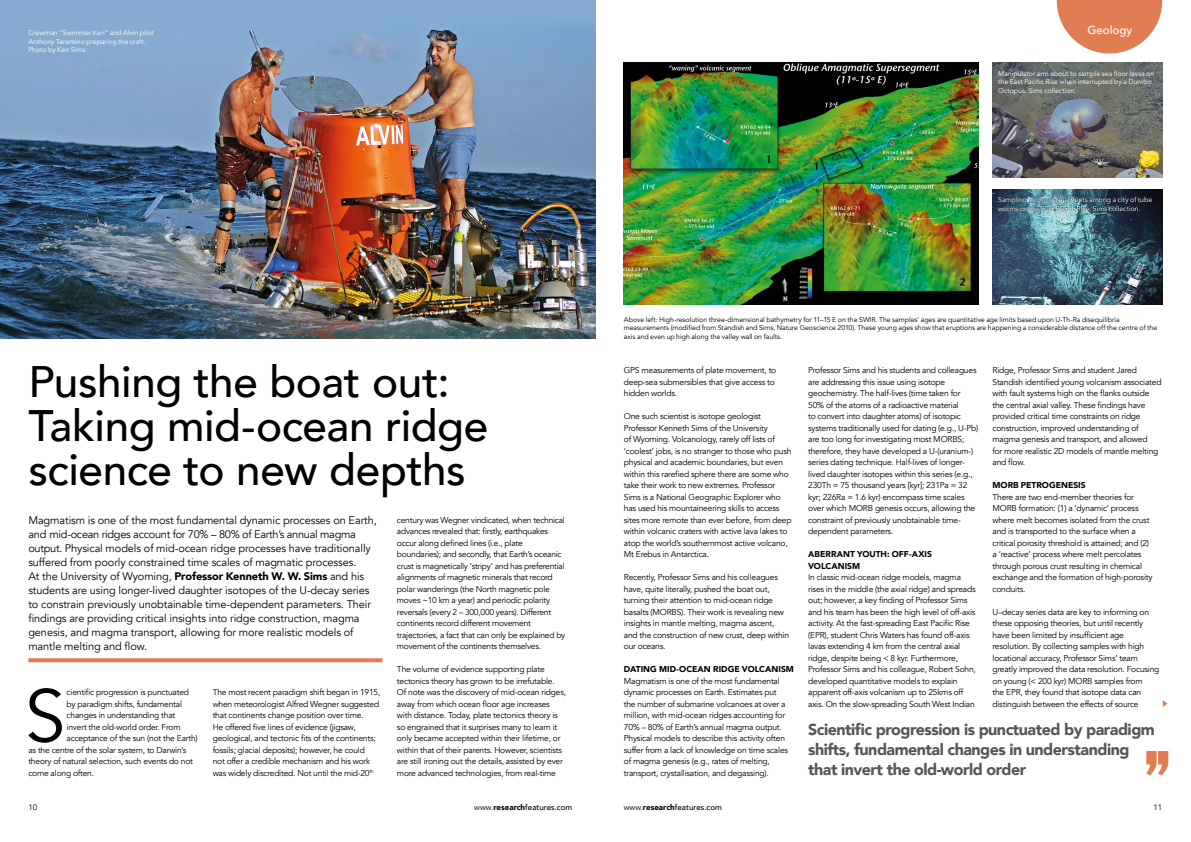
<style>
.page{position:relative;width:1191px;height:842px;background:#fff}
.page>*{position:absolute;margin:0;border:0;box-sizing:border-box;transform-origin:0 0}
.t1{font:73.5px "Avenir";color:#000}
.t2{font:500 44px/44px "Avenir";letter-spacing:-.01em;color:#000}
.t3{font:900 16px/20px "Avenir";letter-spacing:-.03em;color:#575756}
.t4{font:500 11.6px "Avenir";color:#fff}
.t5{font:11px/14px "Avenir";letter-spacing:-.01em;color:#000}
.t6{font:8.5px/11.5px "Avenir";letter-spacing:-.025em;color:#000}
.t7{font:900 8.5px/11.5px "Avenir";letter-spacing:.005em;color:#000}
.t8{font:500 8px "Avenir";color:#000}
.t9{font:8px "Avenir";color:#000}
.t10{font:7px/8.5px "Avenir";letter-spacing:-.005em;color:#000}
.t11{font:7px/8.5px "Avenir";letter-spacing:-.005em;color:#fff}
.s1{font-weight:900}
.s2{font-weight:400}
</style>
<div class="page">
<svg style="left:1146px;top:751px;width:22px;height:24px"></svg>
<svg style="left:28px;top:658px;width:354px;height:4px"></svg>
<svg style="left:1056px;top:0;width:106px;height:54px"></svg>
<img style="left:624px;top:63px;width:354px;height:241px">
<img style="left:0;top:0;width:595px;height:339px">
<img style="left:992px;top:189px;width:170px;height:115px">
<img style="left:992px;top:63px;width:170px;height:115px">
<svg style="left:998px;top:197px;width:154px;height:14px;background:#33505d"></svg>
<svg style="left:1162px;top:700px;width:5px;height:7px"></svg>
<p class="t11" style="left:28px;top:29px;width:127px">Crewman “Swimmer Ken” and Alvin pilot<br>Anthony Tarantino preparing the craft.<br>Photo by Ken Sims.</p>
<h2 class="t2" style="left:28px;top:358px;width:461px">Pushing the boat out:<br>Taking mid-ocean ridge science to new depths</h2>
<p class="t5" style="left:28px;top:513px;width:350px">Magmatism is one of the most fundamental dynamic processes on Earth, and mid-ocean ridges account for 70% – 80% of Earth’s annual magma output. Physical models of mid-ocean ridge processes have traditionally suffered from poorly constrained time scales of magmatic processes.<br>At the University of Wyoming, <span class="s1">Professor Kenneth W. W. Sims</span> and his students are using longer-lived daughter isotopes of the U-decay series to constrain previously unobtainable time-dependent parameters. Their findings are providing critical insights into ridge construction, magma genesis, and magma transport, allowing for more realistic models of mantle melting and flow.</p>
<h1 class="t1" style="left:25px;top:672px;width:42px">S</h1>
<p class="t6" style="left:67px;top:687px;width:124px">cientific progression is punctuated</p>
<p class="t6" style="left:67px;top:698px;width:117px">by paradigm shifts, fundamental</p>
<p class="t6" style="left:67px;top:710px;width:110px">changes in understanding that</p>
<p class="t6" style="left:67px;top:721px;width:115px">invert the old-world order. From</p>
<p class="t6" style="left:67px;top:733px;width:133px">acceptance of the sun (not the Earth)</p>
<p class="t6" style="left:28px;top:744px;width:159px">as the centre of the solar system, to Darwin’s</p>
<p class="t6" style="left:28px;top:756px;width:166px">theory of natural selection, such events do not</p>
<p class="t6" style="left:28px;top:767px;width:67px">come along often.</p>
<p class="t6" style="left:213px;top:687px;width:169px">The most recent paradigm shift began in 1915, when meteorologist Alfred Wegner suggested that continents change position over time.<br>He offered five lines of evidence (jigsaw, geological, and tectonic fits of the continents; fossils; glacial deposits); however, he could<br>not offer a credible mechanism and his work was widely discredited. Not until the mid-20<sup>th</sup></p>
<p class="t6" style="left:397px;top:514px;width:170px">century was Wegner vindicated, when technical advances revealed that: firstly, earthquakes occur along defined lines (i.e., plate boundaries); and secondly, that Earth’s oceanic crust is magnetically ‘stripy’ and has preferential alignments of magnetic minerals that record polar wanderings (the North magnetic pole moves ~10 km a year) and periodic polarity reversals (every 2 – 300,000 years). Different continents record different movement trajectories, a fact that can only be explained by movement of the continents themselves.</p>
<p class="t6" style="left:397px;top:664px;width:171px">The volume of evidence supporting plate tectonics theory has grown to be irrefutable.<br>Of note was the discovery of mid-ocean ridges, away from which ocean floor age increases with distance. Today, plate tectonics theory is so engrained that it surprises many to learn it only became accepted within their lifetime, or within that of their parents. However, scientists are still ironing out the details, assisted by ever more advanced technologies, from real-time</p>
<h3 class="t4" style="left:1087px;top:20px;width:46px">Geology</h3>
<p class="t11" style="left:998px;top:69px;width:158px">Manipulator arm about to sample sea floor lavas on the East Pacific Rise when interrupted by a Dumbo<br>Octopus. Sims collection.</p>
<p class="t11" style="left:998px;top:195px;width:156px">Sampling hydrothermal vents among a city of tube worms on the East Pacific Rise. Sims collection.</p>
<p class="t10" style="left:624px;top:315px;width:535px">Above left: High-resolution three-dimensional bathymetry for 11–15 E on the SWIR. The samples’ ages are quantitative age limits based upon U-Th-Ra disequilibria measurements (modified from Standish and Sims, Nature Geoscience 2010). These young ages show that eruptions are happening a considerable distance off the centre of the axis and even up high along the valley wall on faults.</p>
<p class="t6" style="left:624px;top:365px;width:154px">GPS measurements of plate movement, to deep-sea submersibles that give access to hidden worlds.</p>
<p class="t6" style="left:624px;top:411px;width:169px">One such scientist is isotope geologist Professor Kenneth Sims of the University<br>of Wyoming. Volcanology, rarely off lists of ‘coolest’ jobs, is no stranger to those who push physical and academic boundaries, but even within this rarefied sphere there are some who take their work to new extremes. Professor Sims is a National Geographic Explorer who has used his mountaineering skills to access sites more remote than ever before, from deep within volcanic craters with active lava lakes to atop the world’s southernmost active volcano, Mt Erebus in Antarctica.</p>
<p class="t6" style="left:624px;top:572px;width:167px">Recently, Professor Sims and his colleagues have, quite literally, pushed the boat out, turning their attention to mid-ocean ridge basalts (MORBS). Their work is revealing new insights in mantle melting, magma ascent, and the construction of new crust, deep within our oceans.</p>
<p class="t7" style="left:624px;top:663px;width:172px">DATING MID-OCEAN RIDGE VOLCANISM</p>
<p class="t6" style="left:624px;top:675px;width:166px">Magmatism is one of the most fundamental dynamic processes on Earth. Estimates put the number of submarine volcanoes at over a million, with mid-ocean ridges accounting for 70% – 80% of Earth’s annual magma output.<br>Physical models to describe this activity often suffer from a lack of knowledge on time scales of magma genesis (e.g., rates of melting, transport, crystallisation, and degassing).</p>
<p class="t6" style="left:808px;top:365px;width:172px">Professor Sims and his students and colleagues are addressing this issue using isotope geochemistry. The half-lives (time taken for 50% of the atoms of a radioactive material<br>to convert into daughter atoms) of isotopic systems traditionally used for dating (e.g., U-Pb) are too long for investigating most MORBS; therefore, they have developed a U-(uranium-) series dating technique. Half-lives of longer&shy;lived daughter isotopes within this series (e.g., 230Th = 75 thousand years [kyr]; 231Pa = 32 kyr; 226Ra = 1.6 kyr) encompass time scales over which MORB genesis occurs, allowing the constraint of previously unobtainable time&shy;dependent parameters.</p>
<p class="t7" style="left:808px;top:548px;width:125px">ABERRANT YOUTH: OFF-AXIS<br>VOLCANISM</p>
<p class="t6" style="left:808px;top:572px;width:169px">In classic mid-ocean ridge models, magma rises in the middle (the axial ridge) and spreads out; however, a key finding of Professor Sims and his team has been the high level of off-axis activity. At the fast-spreading East Pacific Rise (EPR), student Chris Waters has found off-axis lavas extending 4 km from the central axial ridge, despite being &lt; 8 kyr. Furthermore, Professor Sims and his colleague, Robert Sohn, developed quantitative models to explain apparent off-axis volcanism up to 25kms off axis. On the slow-spreading South West Indian</p>
<p class="t6" style="left:992px;top:365px;width:171px">Ridge, Professor Sims and student Jared Standish identified young volcanism associated with fault systems high on the flanks outside the central axial valley. These findings have provided critical time constraints on ridge construction, improved understanding of magma genesis and transport, and allowed<br>for more realistic 2D models of mantle melting and flow.</p>
<p class="t7" style="left:992px;top:479px;width:95px">MORB PETROGENESIS</p>
<p class="t6" style="left:992px;top:491px;width:162px">There are two end-member theories for MORB formation: (1) a ‘dynamic’ process where melt becomes isolated from the crust and is transported to the surface when a critical porosity threshold is attained; and (2) a ‘reactive’ process where melt percolates through porous crust resulting in chemical exchange and the formation of high-porosity conduits.</p>
<p class="t6" style="left:992px;top:606px;width:168px">U–decay series data are key to informing on these opposing theories, but until recently have been limited by insufficient age resolution. By collecting samples with high locational accuracy, Professor Sims’ team greatly improved the data resolution. Focusing on young (&lt; 200 kyr) MORB samples from<br>the EPR, they found that isotope data can distinguish between the effects of source</p>
<h3 class="t3" style="left:808px;top:719px;width:348px">Scientific progression is punctuated by paradigm shifts, fundamental changes in understanding that invert the old-world order</h3>
<p class="t9" style="left:28px;top:803px;width:10px">10</p>
<p class="t8" style="left:474px;top:801px;width:100px"><span class="s2">www.</span><span class="s1">research</span>features.com</p>
<p class="t8" style="left:624px;top:801px;width:100px"><span class="s2">www.</span><span class="s1">research</span>features.com</p>
<p class="t9" style="left:1153px;top:803px;width:10px">11</p>
</div>
